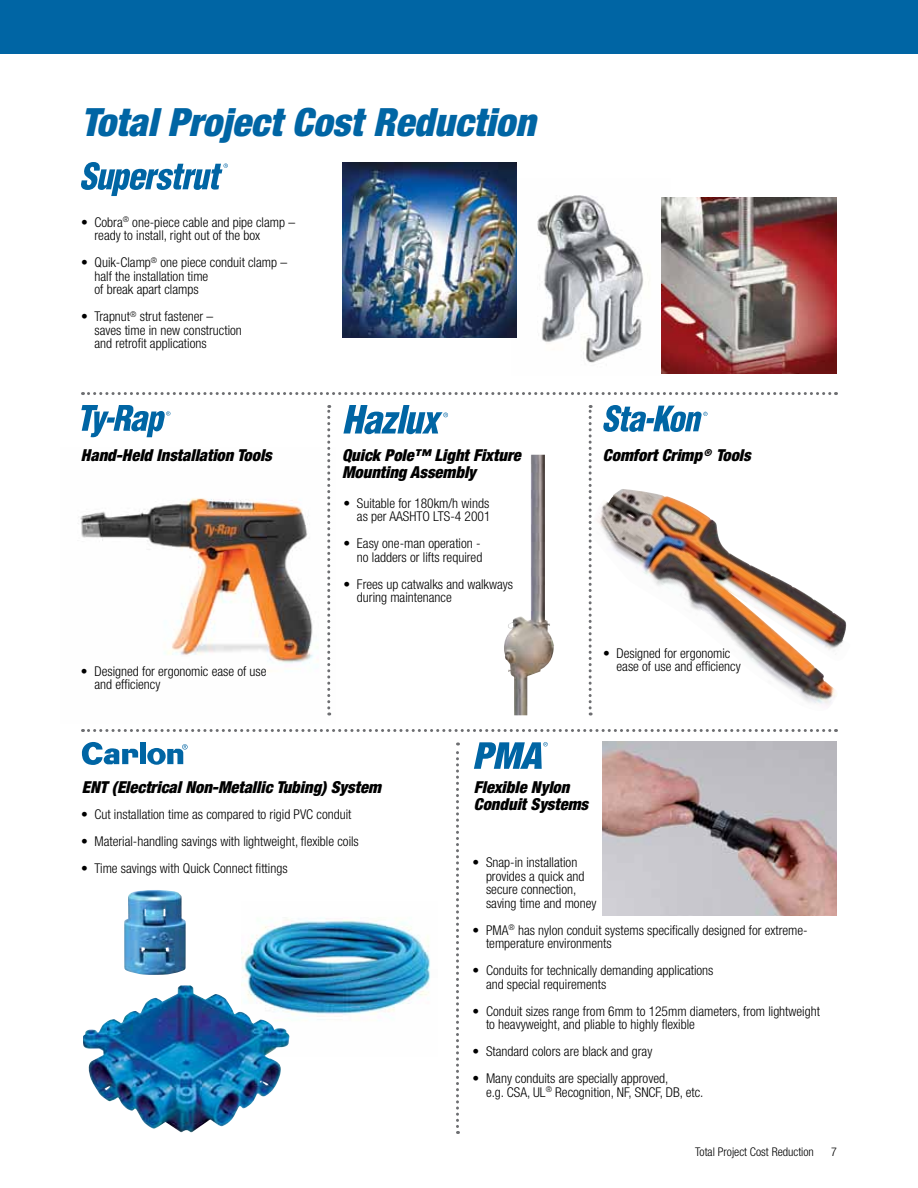
<style>
.page{position:relative;width:918px;height:1188px;background:#fff}
.page>*{position:absolute;margin:0;border:0;box-sizing:border-box;transform-origin:0 0}
.t1{font:italic 900 condensed 39px "Helvetica Neue LT Std";color:#0065a4}
.t2{font:italic 900 condensed 16.5px/16.5px "Helvetica Neue LT Std";color:#000}
.t3{font:300 condensed 13.5px/13.5px "Helvetica Neue LT Std";color:#000}
.t4{font:300 condensed 12px "Helvetica Neue LT Std";color:#000}
</style>
<div class="page">
<div style="left:0;top:0;width:918px;height:54px;background:#0065a4"></div>
<svg style="left:82px;top:392px;width:755px;height:3px"></svg>
<svg style="left:82px;top:729px;width:755px;height:3px"></svg>
<svg style="left:81px;top:405px;width:89px;height:32px"></svg>
<svg style="left:603px;top:405px;width:105px;height:27px"></svg>
<img style="left:592px;top:489px;width:255px;height:225px">
<img style="left:80px;top:448px;width:252px;height:268px">
<svg style="left:327px;top:405px;width:3px;height:311px"></svg>
<svg style="left:456px;top:742px;width:3px;height:392px"></svg>
<svg style="left:589px;top:405px;width:3px;height:311px"></svg>
<svg style="left:81px;top:162px;width:147px;height:34px"></svg>
<img style="left:537px;top:195px;width:133px;height:179px">
<img style="left:342px;top:162px;width:175px;height:176px">
<img style="left:662px;top:198px;width:175px;height:175px">
<svg style="left:474px;top:742px;width:74px;height:27px"></svg>
<img style="left:602px;top:742px;width:235px;height:173px">
<div style="left:140px;top:742px;width:6px;height:22px;background:#0065a4"></div>
<svg style="left:147px;top:744px;width:41px;height:21px"></svg>
<svg style="left:82px;top:742px;width:56px;height:23px"></svg>
<img style="left:124px;top:890px;width:62px;height:85px">
<img style="left:241px;top:918px;width:189px;height:102px">
<img style="left:83px;top:986px;width:207px;height:147px">
<svg style="left:343px;top:405px;width:105px;height:29px"></svg>
<img style="left:504px;top:455px;width:50px;height:260px">
<h1 class="t1" style="left:81px;top:98px;width:456px">Total Project Cost Reduction</h1>
<p class="t3" style="left:95px;top:215px;width:202px;text-indent:-14px">• Cobra<sup>®</sup> one-piece cable and pipe clamp – ready to install, right out of the box</p>
<p class="t3" style="left:95px;top:256px;width:194px;text-indent:-13px">• Quik-Clamp<sup>®</sup> one piece conduit clamp – half the installation time<br>of break apart clamps</p>
<p class="t3" style="left:95px;top:310px;width:149px;text-indent:-14px">• Trapnut<sup>®</sup> strut fastener – saves time in new construction and retrofit applications</p>
<p class="t2" style="left:81px;top:447px;width:192px">Hand-Held Installation Tools</p>
<p class="t3" style="left:94px;top:664px;width:174px;text-indent:-14px">• Designed for ergonomic ease of use and efficiency</p>
<p class="t2" style="left:342px;top:447px;width:180px">Quick Pole™ Light Fixture<br>Mounting Assembly</p>
<p class="t2" style="left:603px;top:447px;width:149px">Comfort Crimp <sup>®</sup> Tools</p>
<p class="t3" style="left:343px;top:496px;width:149px;text-align:right">• Suitable for 180km/h winds as per AASHTO LTS-4 2001</p>
<p class="t3" style="left:343px;top:536px;width:140px;text-align:right">• Easy one-man operation - no ladders or lifts required</p>
<p class="t3" style="left:357px;top:577px;width:158px;text-indent:-14px">• Frees up catwalks and walkways during maintenance</p>
<p class="t3" style="left:616px;top:646px;width:126px;text-indent:-14px">• Designed for ergonomic ease of use and efficiency</p>
<p class="t2" style="left:82px;top:779px;width:300px">ENT (Electrical Non-Metallic Tubing) System</p>
<p class="t3" style="left:81px;top:807px;width:272px">• Cut installation time as compared to rigid PVC conduit</p>
<p class="t3" style="left:81px;top:834px;width:279px">• Material-handling savings with lightweight, flexible coils</p>
<p class="t3" style="left:81px;top:861px;width:208px">• Time savings with Quick Connect fittings</p>
<p class="t2" style="left:474px;top:779px;width:116px">Flexible Nylon<br>Conduit Systems</p>
<p class="t3" style="left:486px;top:856px;width:112px;text-indent:-14px">• Snap-in installation provides a quick and secure connection, saving time and money</p>
<p class="t3" style="left:486px;top:923px;width:323px;text-indent:-14px">• PMA<sup>®</sup> has nylon conduit systems specifically designed for extreme&shy;temperature environments</p>
<p class="t3" style="left:486px;top:964px;width:229px;text-indent:-14px">• Conduits for technically demanding applications and special requirements</p>
<p class="t3" style="left:486px;top:1004px;width:336px;text-indent:-14px">• Conduit sizes range from 6mm to 125mm diameters, from lightweight to heavyweight, and pliable to highly flexible</p>
<p class="t3" style="left:473px;top:1045px;width:181px">• Standard colors are black and gray</p>
<p class="t3" style="left:486px;top:1072px;width:219px;text-indent:-14px">• Many conduits are specially approved,<br>e.g. CSA, UL<sup>®</sup> Recognition, NF, SNCF, DB, etc.</p>
<p class="t4" style="left:695px;top:1145px;width:120px">Total Project Cost Reduction</p>
<p class="t4" style="left:831px;top:1145px;width:7px">7</p>
</div>
